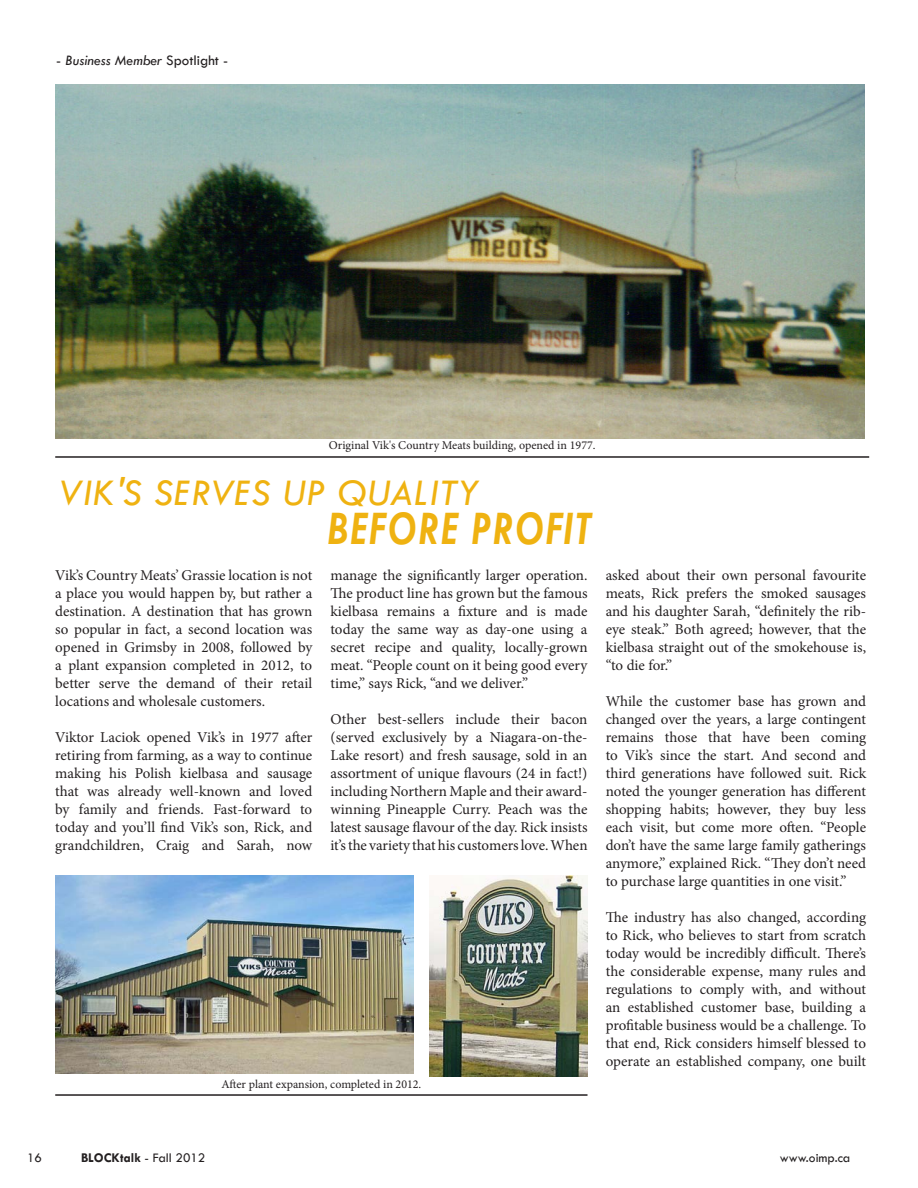
<style>
.page{position:relative;width:918px;height:1188px;background:#fff}
.page>*{position:absolute;margin:0;border:0;box-sizing:border-box;transform-origin:0 0}
.t1{font:italic 700 48.75px "Tw Cen";letter-spacing:.05em;color:#efb211;scale:.8 1}
.t2{font:italic 39px "Tw Cen";letter-spacing:.01em;color:#efb211}
.t3{font:15px/18px "Minion Pro";letter-spacing:-.005em;color:#231f20;text-align:justify}
.t4{font:italic 15px "Tw Cen";color:#231f20}
.t5{font:700 13.5px "Tw Cen";color:#231f20}
.t6{font:13.5px "Tw Cen";color:#231f20}
.t7{font:12px "Minion Pro";color:#231f20}
.s1{font-style:normal}
.s2{font-weight:400}
</style>
<div class="page">
<img style="left:55px;top:875px;width:359px;height:199px">
<img style="left:430px;top:875px;width:158px;height:202px">
<img style="left:55px;top:85px;width:810px;height:353px">
<hr style="left:55px;top:456px;width:814px;height:2px;background:#231f20">
<hr style="left:55px;top:1094px;width:533px;height:2px;background:#231f20">
<p class="t4" style="left:56px;top:52px;width:174px"><span class="s1">-</span> Business Member <span class="s1">Spotlight -</span></p>
<p class="t7" style="left:329px;top:438px;width:268px">Original Vik's Country Meats building, opened in 1977.</p>
<h2 class="t2" style="left:58px;top:469px;width:422px">VIK'S SERVES UP QUALITY</h2>
<h1 class="t1" style="left:328px;top:499px;width:331px">BEFORE PROFIT</h1>
<p class="t3" style="left:55px;top:566px;width:259px">Vik’s Country Meats’ Grassie location is not a place you would happen by, but rather a destination. A destination that has grown so popular in fact, a second location was opened in Grimsby in 2008, followed by a plant expansion completed in 2012, to better serve the demand of their retail locations and wholesale customers.</p>
<p class="t3" style="left:55px;top:728px;width:259px">Viktor Laciok opened Vik’s in 1977 after retiring from farming, as a way to continue making his Polish kielbasa and sausage that was already well-known and loved by family and friends. Fast-forward to today and you’ll find Vik’s son, Rick, and grandchildren, Craig and Sarah, now</p>
<p class="t3" style="left:330px;top:566px;width:259px">manage the significantly larger operation.<br>The product line has grown but the famous kielbasa remains a fixture and is made today the same way as day-one using a secret recipe and quality, locally-grown meat. “People count on it being good every time,” says Rick, “and we deliver.”</p>
<p class="t3" style="left:330px;top:710px;width:259px">Other best-sellers include their bacon (served exclusively by a Niagara-on-the-Lake resort) and fresh sausage, sold in an assortment of unique flavours (24 in fact!) including Northern Maple and their award&shy;winning Pineapple Curry. Peach was the latest sausage flavour of the day. Rick insists it’s the variety that his customers love. When</p>
<p class="t7" style="left:221px;top:1076px;width:202px">After plant expansion, completed in 2012.</p>
<p class="t3" style="left:606px;top:566px;width:262px">asked about their own personal favourite meats, Rick prefers the smoked sausages and his daughter Sarah, “definitely the rib&shy;eye steak.” Both agreed; however, that the kielbasa straight out of the smokehouse is, “to die for.”</p>
<p class="t3" style="left:606px;top:692px;width:262px">While the customer base has grown and changed over the years, a large contingent remains those that have been coming to Vik’s since the start. And second and third generations have followed suit. Rick noted the younger generation has different shopping habits; however, they buy less each visit, but come more often. “People don’t have the same large family gatherings anymore,” explained Rick. “They don’t need to purchase large quantities in one visit.”</p>
<p class="t3" style="left:606px;top:908px;width:262px">The industry has also changed, according to Rick, who believes to start from scratch today would be incredibly difficult. There’s the considerable expense, many rules and regulations to comply with, and without an established customer base, building a profitable business would be a challenge. To that end, Rick considers himself blessed to operate an established company, one built</p>
<p class="t6" style="left:27px;top:1150px;width:16px">16</p>
<p class="t5" style="left:81px;top:1150px;width:126px">BLOCKtalk <span class="s2">- Fall 2012</span></p>
<p class="t6" style="left:780px;top:1150px;width:72px">www.oimp.ca</p>
</div>
